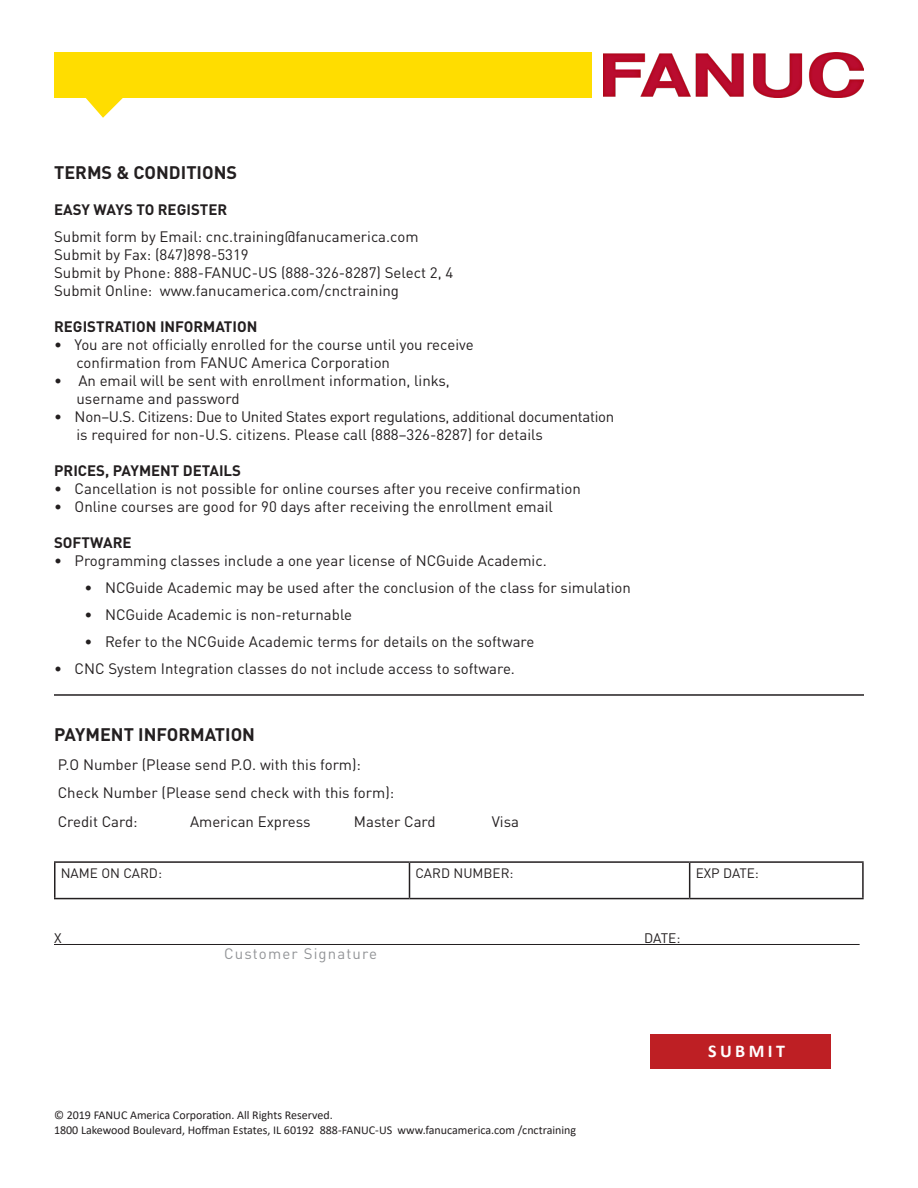
<style>
.page{position:relative;width:918px;height:1188px;background:#fff}
.page>*{position:absolute;margin:0;border:0;box-sizing:border-box;transform-origin:0 0}
.t1{font:700 18px "DIN Pro";color:#231f20}
.t2{font:700 18px "Calibri";letter-spacing:.19em;color:#fff}
.t3{font:15px "DIN Pro";color:#231f20}
.t4{font:15px "DIN Pro";letter-spacing:-.02em;color:#231f20}
.t5{font:700 15px "DIN Pro";color:#231f20}
.t6{font:15px "DIN Pro";letter-spacing:.075em;color:#939598}
.t7{font:13.65px "DIN Pro";color:#231f20}
.t8{font:13.5px "DIN Pro";color:#231f20}
.t9{font:12px "Calibri";color:#231f20}
</style>
<div class="page">
<img style="left:603px;top:53px;width:261px;height:45px">
<div style="left:54px;top:53px;width:537px;height:45px;background:#fd0"></div>
<svg style="left:86px;top:98px;width:37px;height:20px"></svg>
<hr style="left:54px;top:944px;width:806px;height:1px;background:#231f20">
<hr style="left:54px;top:861px;width:356px;height:2px;background:#231f20">
<hr style="left:54px;top:863px;width:2px;height:35px;background:#231f20">
<hr style="left:410px;top:861px;width:280px;height:2px;background:#231f20">
<hr style="left:409px;top:863px;width:1px;height:35px;background:#231f20">
<hr style="left:690px;top:861px;width:174px;height:2px;background:#231f20">
<hr style="left:689px;top:863px;width:1px;height:35px;background:#231f20">
<hr style="left:862px;top:863px;width:2px;height:35px;background:#231f20">
<hr style="left:54px;top:898px;width:356px;height:1px;background:#231f20">
<hr style="left:410px;top:898px;width:280px;height:1px;background:#231f20">
<hr style="left:690px;top:898px;width:174px;height:1px;background:#231f20">
<div style="left:650px;top:1034px;width:181px;height:35px;background:#be1f24"></div>
<hr style="left:54px;top:694px;width:810px;height:2px;background:#231f20">
<p class="t1" style="left:54px;top:158px;width:185px">TERMS &amp; CONDITIONS</p>
<p class="t5" style="left:54px;top:197px;width:175px">EASY WAYS TO REGISTER</p>
<p class="t3" style="left:54px;top:225px;width:366px">Submit form by Email: cnc.training@fanucamerica.com</p>
<p class="t3" style="left:54px;top:243px;width:196px">Submit by Fax: (847)898-5319</p>
<p class="t3" style="left:54px;top:261px;width:401px">Submit by Phone: 888-FANUC-US (888-326-8287) Select 2, 4</p>
<p class="t3" style="left:54px;top:279px;width:346px">Submit Online: www.fanucamerica.com/cnctraining</p>
<p class="t5" style="left:54px;top:314px;width:205px">REGISTRATION INFORMATION</p>
<p class="t3" style="left:54px;top:333px;width:421px">• You are not officially enrolled for the course until you receive</p>
<p class="t3" style="left:77px;top:351px;width:315px">confirmation from FANUC America Corporation</p>
<p class="t3" style="left:54px;top:369px;width:397px">• An email will be sent with enrollment information, links,</p>
<p class="t3" style="left:77px;top:387px;width:165px">username and password</p>
<p class="t4" style="left:54px;top:405px;width:562px">• Non–U.S. Citizens: Due to United States export regulations, additional documentation</p>
<p class="t3" style="left:77px;top:423px;width:468px">is required for non-U.S. citizens. Please call (888–326-8287) for details</p>
<p class="t5" style="left:54px;top:458px;width:188px">PRICES, PAYMENT DETAILS</p>
<p class="t3" style="left:54px;top:477px;width:528px">• Cancellation is not possible for online courses after you receive confirmation</p>
<p class="t3" style="left:54px;top:495px;width:500px">• Online courses are good for 90 days after receiving the enrollment email</p>
<p class="t5" style="left:54px;top:530px;width:79px">SOFTWARE</p>
<p class="t3" style="left:54px;top:549px;width:494px">• Programming classes include a one year license of NCGuide Academic.</p>
<p class="t3" style="left:85px;top:576px;width:548px">• NCGuide Academic may be used after the conclusion of the class for simulation</p>
<p class="t3" style="left:85px;top:603px;width:269px">• NCGuide Academic is non-returnable</p>
<p class="t3" style="left:85px;top:630px;width:451px">• Refer to the NCGuide Academic terms for details on the software</p>
<p class="t3" style="left:54px;top:657px;width:462px">• CNC System Integration classes do not include access to software.</p>
<p class="t1" style="left:54px;top:720px;width:203px">PAYMENT INFORMATION</p>
<p class="t3" style="left:58px;top:753px;width:305px">P.O Number (Please send P.O. with this form):</p>
<p class="t3" style="left:58px;top:781px;width:338px">Check Number (Please send check with this form):</p>
<p class="t3" style="left:58px;top:810px;width:81px">Credit Card:</p>
<p class="t3" style="left:190px;top:810px;width:122px">American Express</p>
<p class="t3" style="left:354px;top:810px;width:83px">Master Card</p>
<p class="t3" style="left:492px;top:810px;width:29px">Visa</p>
<p class="t8" style="left:61px;top:863px;width:103px">NAME ON CARD:</p>
<p class="t8" style="left:416px;top:863px;width:100px">CARD NUMBER:</p>
<p class="t8" style="left:696px;top:863px;width:65px">EXP DATE:</p>
<p class="t7" style="left:54px;top:927px;width:9px">X</p>
<p class="t7" style="left:644px;top:927px;width:38px">DATE:</p>
<p class="t6" style="left:224px;top:942px;width:154px">Customer Signature</p>
<p class="t9" style="left:54px;top:1107px;width:280px">© 2019 FANUC America Corporation. All Rights Reserved.</p>
<p class="t9" style="left:54px;top:1121px;width:524px">1800 Lakewood Boulevard, Hoffman Estates, IL 60192 888-FANUC-US www.fanucamerica.com /cnctraining</p>
<p class="t2" style="left:708px;top:1039px;width:78px">SUBMIT</p>
</div>
